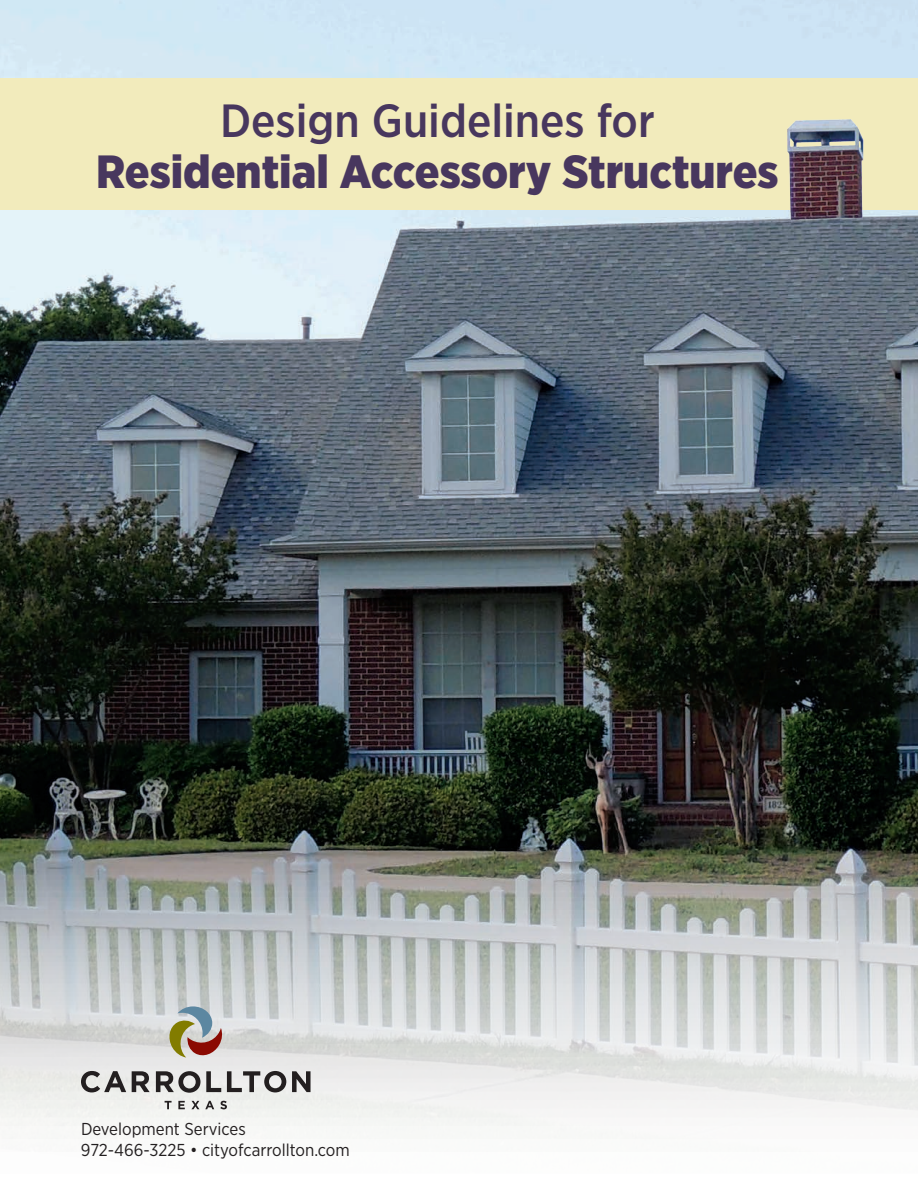
<style>
.page{position:relative;width:918px;height:1188px;background:#fff}
.page>*{position:absolute;margin:0;border:0;box-sizing:border-box;transform-origin:0 0}
.t1{font:900 46.5px "Gotham Narrow";color:#48375e}
.t2{font:500 46.5px "Gotham Narrow";color:#48375e}
.Text{font:17.25px/20.7px "Gotham Narrow";color:#231f20}
</style>
<div class="page">
<img style="left:0;top:0;width:918px;height:1126px">
<div style="left:0;top:78px;width:918px;height:131px;background:#f2ebbc"></div>
<svg style="left:165px;top:1101px;width:7px;height:8px"></svg>
<svg style="left:178px;top:1101px;width:7px;height:8px"></svg>
<svg style="left:191px;top:1101px;width:8px;height:8px"></svg>
<svg style="left:205px;top:1101px;width:9px;height:8px"></svg>
<svg style="left:220px;top:1101px;width:7px;height:8px"></svg>
<svg style="left:167px;top:1006px;width:56px;height:52px;background:#b1a596"></svg>
<svg style="left:81px;top:1071px;width:45px;height:21px"></svg>
<svg style="left:132px;top:1071px;width:18px;height:21px"></svg>
<svg style="left:227px;top:1071px;width:59px;height:21px"></svg>
<svg style="left:292px;top:1071px;width:19px;height:21px"></svg>
<svg style="left:156px;top:1071px;width:65px;height:22px"></svg>
<img style="left:784px;top:120px;width:82px;height:99px">
<p class="t2" style="left:220px;top:91px;width:436px">Design Guidelines for</p>
<p class="t1" style="left:96px;top:141px;width:684px">Residential Accessory Structures</p>
<p class="Text" style="left:81px;top:1118px;width:270px">Development Services<br>972-466-3225 • cityofcarrollton.com</p>
</div>
